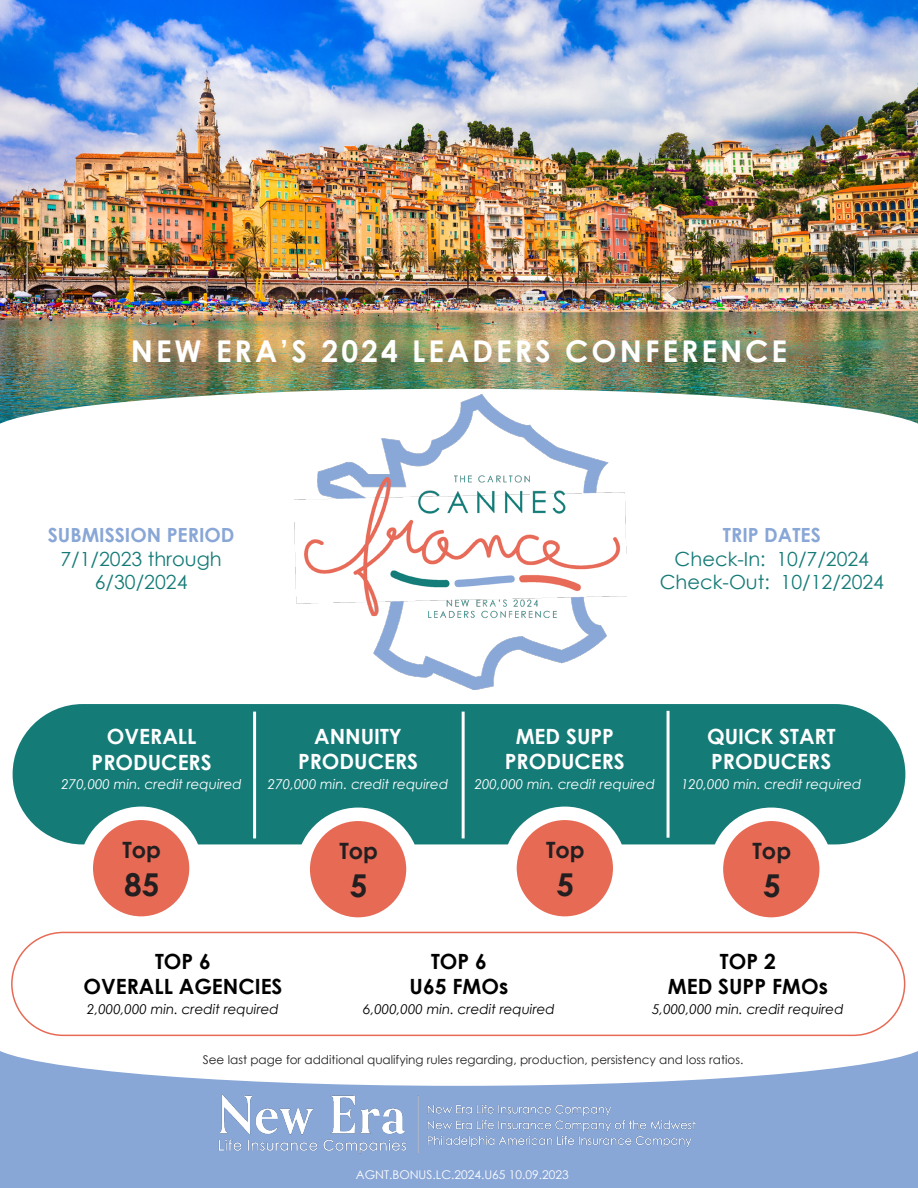
<style>
.page{position:relative;width:918px;height:1188px;background:#fff}
.page>*{position:absolute;margin:0;border:0;box-sizing:border-box;transform-origin:0 0}
.t1{font:700 31.5px "Century Gothic";color:#231f20}
.t2{font:700 30px "Century Gothic";letter-spacing:.1em;color:#fff}
.t3{font:700 22.5px "Century Gothic";color:#231f20}
.t4{font:700 21px "Century Gothic";color:#fff}
.t5{font:700 21px "Century Gothic";color:#000}
.t6{font:19.5px/23.4px "Century Gothic";color:#147b77;text-align:center}
.t7{font:700 19.5px "Century Gothic";color:#88a6d6}
.t8{font:italic 13.5px "Century Gothic";color:#fff}
.t9{font:italic 13.5px "Century Gothic";color:#000}
.t10{font:12px "Century Gothic";color:#231f20}
.t11{font:12px "Century Gothic";color:#fff}
</style>
<div class="page">
<div style="left:0;top:1042px;width:918px;height:146px;background:#88a6d6"></div>
<img style="left:0;top:0;width:918px;height:389px">
<img style="left:0;top:389px;width:918px;height:35px">
<img style="left:218px;top:1094px;width:478px;height:60px">
<div style="left:136px;top:343px;width:668px;height:39px;background:#231f20;opacity:.28"></div>
<div style="left:13px;top:704px;width:892px;height:140px;background:#147b77;border-radius:70px"></div>
<div style="left:86px;top:813px;width:110px;height:110px;background:#e76a55;border-radius:50%"></div>
<div style="left:80px;top:807px;width:123px;height:123px;border:14px solid #fff;border-radius:50%"></div>
<div style="left:303px;top:814px;width:110px;height:110px;background:#e76a55;border-radius:50%"></div>
<div style="left:296px;top:808px;width:124px;height:123px;border:14px solid #fff;border-radius:50%"></div>
<div style="left:510px;top:813px;width:110px;height:110px;background:#e76a55;border-radius:50%"></div>
<div style="left:503px;top:807px;width:124px;height:123px;border:14px solid #fff;border-radius:50%"></div>
<div style="left:716px;top:814px;width:110px;height:110px;background:#e76a55;border-radius:50%"></div>
<div style="left:710px;top:808px;width:123px;height:123px;border:14px solid #fff;border-radius:50%"></div>
<hr style="left:253px;top:712px;width:3px;height:126px;background:#fff">
<hr style="left:462px;top:712px;width:3px;height:126px;background:#fff">
<hr style="left:667px;top:711px;width:3px;height:127px;background:#fff">
<img style="left:295px;top:394px;width:331px;height:295px">
<svg style="left:0;top:998px;width:918px;height:88px;fill:#fff"></svg>
<div style="left:11px;top:932px;width:894px;height:104px;border:2px solid #e76a55;border-radius:51px"></div>
<p class="t2" style="left:131px;top:329px;width:658px">NEW ERA’S 2024 LEADERS CONFERENCE</p>
<p class="t7" style="left:48px;top:521px;width:188px">SUBMISSION PERIOD</p>
<p class="t6" style="left:61px;top:547px;width:163px">7/1/2023 through<br>6/30/2024</p>
<p class="t7" style="left:723px;top:521px;width:99px">TRIP DATES</p>
<p class="t6" style="left:660px;top:547px;width:226px">Check-In: 10/7/2024<br>Check-Out: 10/12/2024</p>
<p class="t4" style="left:107px;top:721px;width:91px">OVERALL</p>
<p class="t4" style="left:92px;top:746px;width:122px">PRODUCERS</p>
<p class="t8" style="left:61px;top:775px;width:182px">270,000 min. credit required</p>
<p class="t3" style="left:122px;top:833px;width:40px">Top</p>
<p class="t1" style="left:124px;top:861px;width:37px">85</p>
<p class="t4" style="left:314px;top:720px;width:89px">ANNUITY</p>
<p class="t4" style="left:298px;top:746px;width:122px">PRODUCERS</p>
<p class="t8" style="left:268px;top:774px;width:182px">270,000 min. credit required</p>
<p class="t3" style="left:339px;top:834px;width:40px">Top</p>
<p class="t1" style="left:350px;top:862px;width:19px">5</p>
<p class="t4" style="left:516px;top:720px;width:100px">MED SUPP</p>
<p class="t4" style="left:505px;top:746px;width:122px">PRODUCERS</p>
<p class="t8" style="left:475px;top:774px;width:182px">200,000 min. credit required</p>
<p class="t3" style="left:546px;top:833px;width:40px">Top</p>
<p class="t1" style="left:557px;top:861px;width:19px">5</p>
<p class="t4" style="left:707px;top:720px;width:130px">QUICK START</p>
<p class="t4" style="left:711px;top:746px;width:122px">PRODUCERS</p>
<p class="t8" style="left:681px;top:774px;width:182px">120,000 min. credit required</p>
<p class="t3" style="left:753px;top:834px;width:40px">Top</p>
<p class="t1" style="left:763px;top:862px;width:19px">5</p>
<p class="t5" style="left:155px;top:946px;width:57px">TOP 6</p>
<p class="t5" style="left:83px;top:971px;width:201px">OVERALL AGENCIES</p>
<p class="t9" style="left:87px;top:1000px;width:193px">2,000,000 min. credit required</p>
<p class="t5" style="left:720px;top:946px;width:57px">TOP 2</p>
<p class="t5" style="left:668px;top:971px;width:162px">MED SUPP FMOs</p>
<p class="t9" style="left:652px;top:1000px;width:193px">5,000,000 min. credit required</p>
<p class="t10" style="left:203px;top:1052px;width:542px">See last page for additional qualifying rules regarding, production, persistency and loss ratios.</p>
<p class="t5" style="left:431px;top:946px;width:57px">TOP 6</p>
<p class="t5" style="left:410px;top:971px;width:100px">U65 FMOs</p>
<p class="t9" style="left:363px;top:1000px;width:193px">6,000,000 min. credit required</p>
<p class="t11" style="left:356px;top:1166px;width:214px">AGNT.BONUS.LC.2024.U65 10.09.2023</p>
</div>
